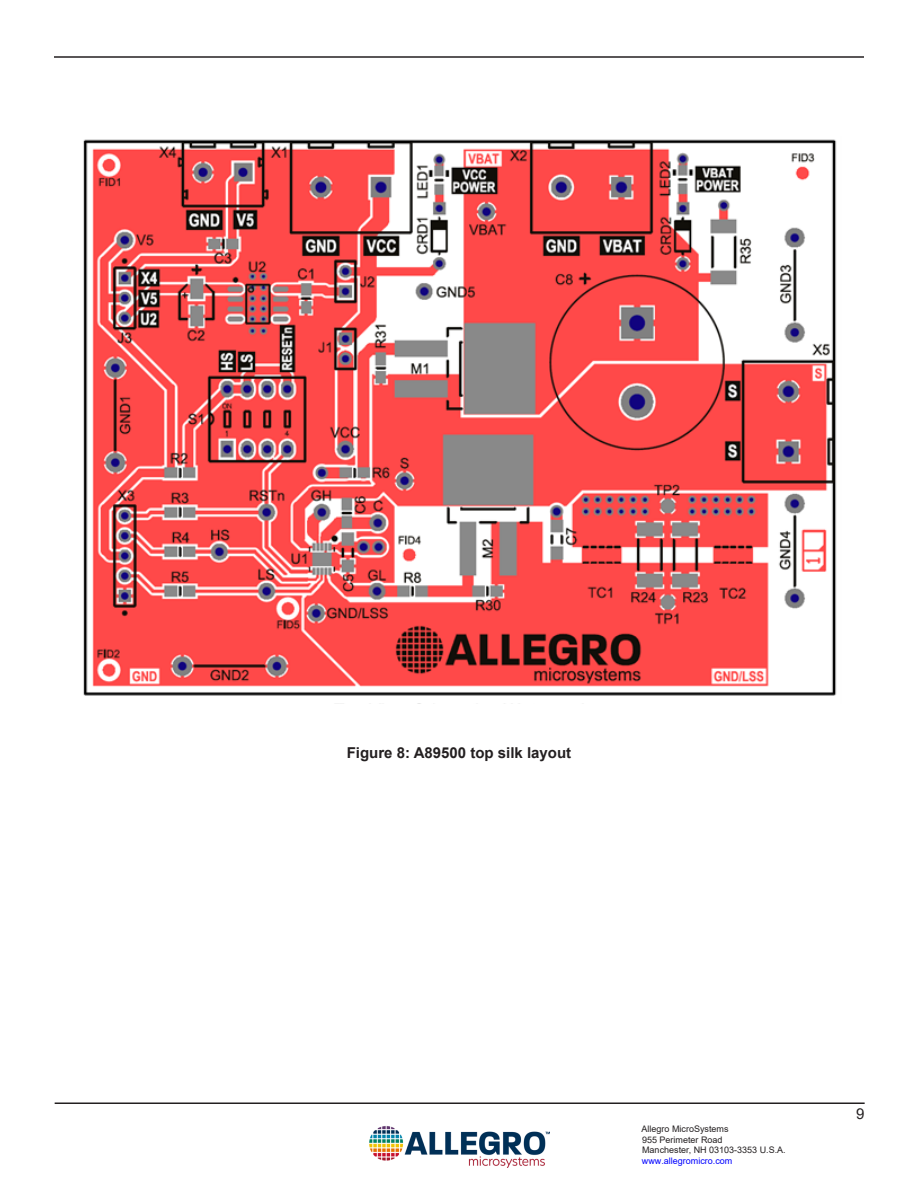
<style>
.page{position:relative;width:918px;height:1188px;background:#fff}
.page>*{position:absolute;margin:0;border:0;box-sizing:border-box;transform-origin:0 0}
.t1{font:700 15px "Arial";color:#231f20}
.t2{font:15px "Arial";color:#231f20}
.t3{font:9px/10.8px "Arial";color:#231f20}
.t4{font:9px "Arial";color:#00f}
</style>
<div class="page">
<hr style="left:55px;top:1102px;width:810px;height:2px;background:#231f20">
<hr style="left:54px;top:56px;width:810px;height:2px;background:#231f20">
<img style="left:370px;top:1126px;width:180px;height:42px">
<img style="left:83px;top:139px;width:754px;height:557px">
<p class="t1" style="left:347px;top:742px;width:226px">Figure 8: A89500 top silk layout</p>
<p class="t3" style="left:642px;top:1123px;width:146px">Allegro MicroSystems<br>955 Perimeter Road<br>Manchester, NH 03103-3353 U.S.A.</p>
<p class="t4" style="left:642px;top:1155px;width:92px">www.allegromicro.com</p>
<h1 class="t2" style="left:856px;top:1103px;width:10px">9</h1>
</div>
